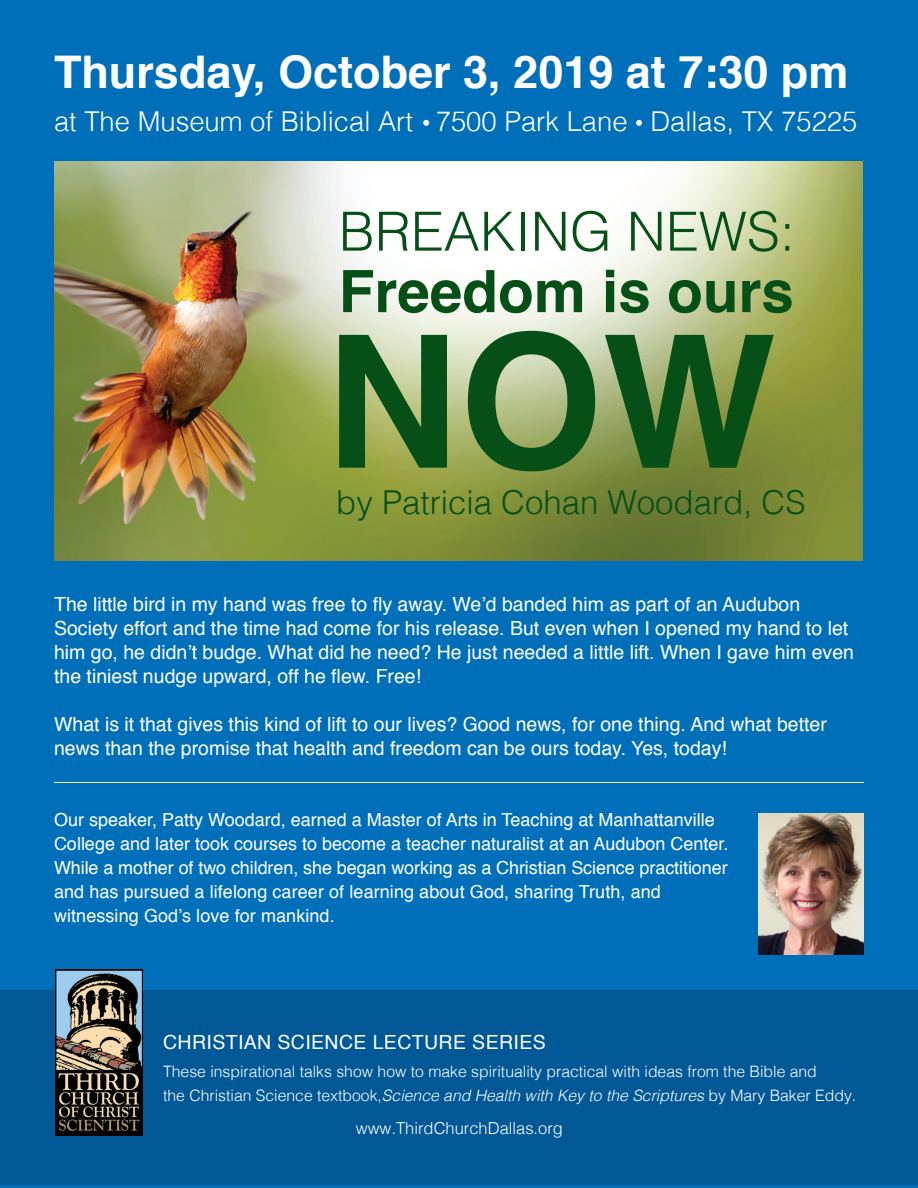
<style>
.page{position:relative;width:918px;height:1188px;background:#006fb9}
.page>*{position:absolute;margin:0;border:0;box-sizing:border-box;transform-origin:0 0}
.t1{font:700 184.5px "Helvetica";color:#064f16}
.t2{font:700 58.5px "Helvetica";color:#064f16}
.t3{font:300 54px "Helvetica";color:#064f16}
.t4{font:700 45px "Helvetica";color:#fff}
.t5{font:300 33px "Helvetica";color:#064f16}
.t6{font:300 27.3px "Helvetica";color:#fff}
.t7{font:19.5px/24px "Helvetica";color:#fff}
.t8{font:19.5px "Helvetica";letter-spacing:.02em;color:#fff}
.t9{font:18px/24px "Helvetica";color:#fff}
.t10{font:300 16.5px "Helvetica";color:#fff}
.t11{font:300 15.75px "Helvetica";color:#fff}
.s1{font-style:italic}
</style>
<div class="page">
<div style="left:0;top:990px;width:918px;height:195px;background:#005896"></div>
<img style="left:759px;top:813px;width:105px;height:142px">
<img style="left:55px;top:969px;width:88px;height:167px">
<img style="left:54px;top:161px;width:808px;height:400px">
<hr style="left:54px;top:782px;width:810px;height:1px;background:#fff">
<svg style="left:423px;top:120px;width:6px;height:6px"></svg>
<svg style="left:636px;top:120px;width:6px;height:6px"></svg>
<p class="t4" style="left:54px;top:36px;width:796px">Thursday, October 3, 2019 at 7:30 pm</p>
<p class="t6" style="left:54px;top:98px;width:805px">at The Museum of Biblical Art 7500 Park Lane Dallas, TX 75225</p>
<p class="t3" style="left:339px;top:186px;width:458px">BREAKING NEWS:</p>
<p class="t2" style="left:339px;top:244px;width:457px">Freedom is ours</p>
<p class="t1" style="left:326px;top:254px;width:452px">NOW</p>
<p class="t5" style="left:336px;top:474px;width:471px">by Patricia Cohan Woodard, CS</p>
<p class="t7" style="left:54px;top:593px;width:748px">The little bird in my hand was free to fly away. We’d banded him as part of an Audubon</p>
<p class="t7" style="left:54px;top:617px;width:801px">Society effort and the time had come for his release. But even when I opened my hand to let him go, he didn’t budge. What did he need? He just needed a little lift. When I gave him even the tiniest nudge upward, off he flew. Free!</p>
<p class="t7" style="left:54px;top:713px;width:774px">What is it that gives this kind of lift to our lives? Good news, for one thing. And what better news than the promise that health and freedom can be ours today. Yes, today!</p>
<p class="t9" style="left:54px;top:808px;width:676px">Our speaker, Patty Woodard, earned a Master of Arts in Teaching at Manhattanville College and later took courses to become a teacher naturalist at an Audubon Center.<br>While a mother of two children, she began working as a Christian Science practitioner and has pursued a lifelong career of learning about God, sharing Truth, and</p>
<p class="t9" style="left:54px;top:904px;width:282px">witnessing God’s love for mankind.</p>
<p class="t8" style="left:163px;top:1027px;width:384px">CHRISTIAN SCIENCE LECTURE SERIES</p>
<p class="t11" style="left:163px;top:1058px;width:655px">These inspirational talks show how to make spirituality practical with ideas from the Bible and</p>
<p class="t11" style="left:163px;top:1082px;width:695px">the Christian Science textbook,<span class="s1">Science and Health with Key to the Scriptures</span> by Mary Baker Eddy.</p>
<p class="t10" style="left:356px;top:1114px;width:209px">www.ThirdChurchDallas.org</p>
</div>
